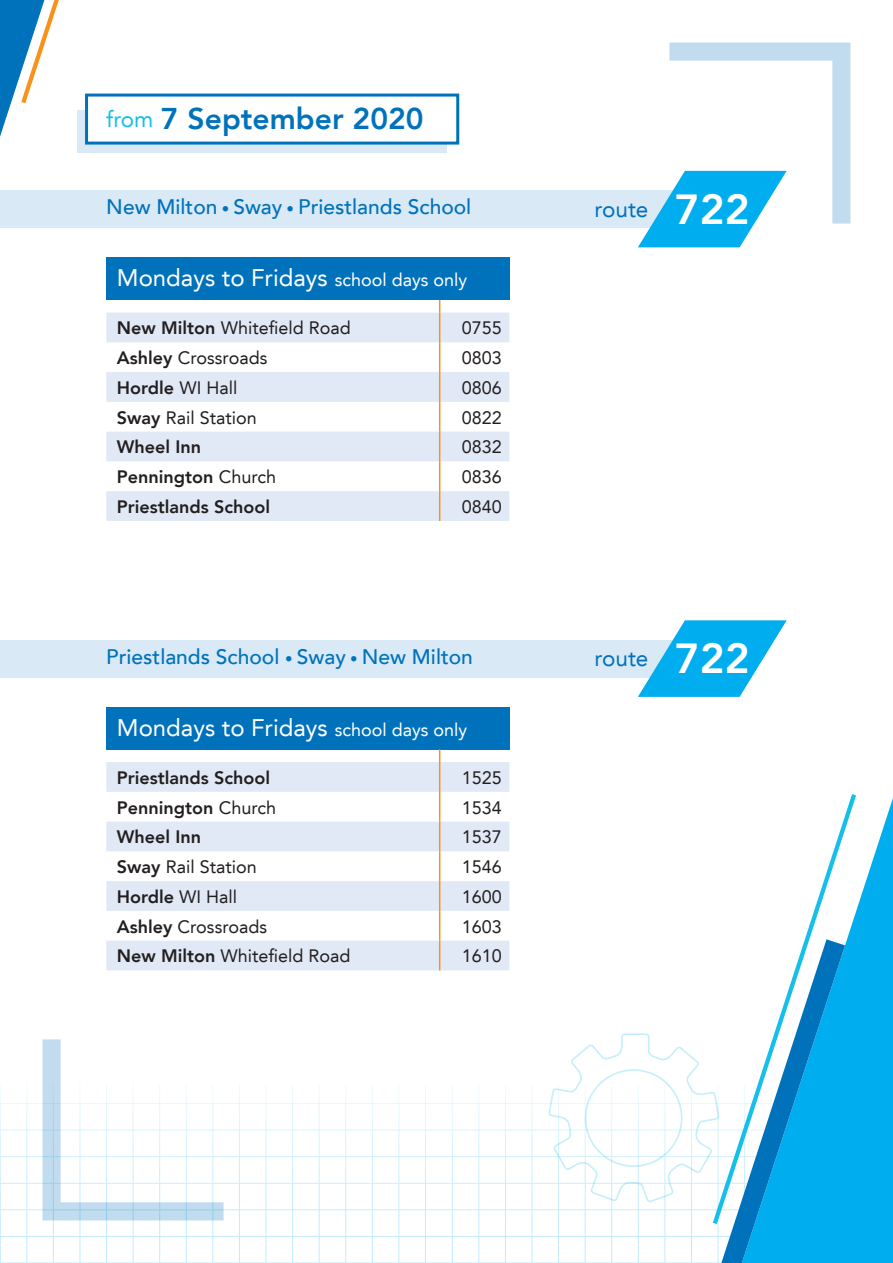
<style>
.page{position:relative;width:893px;height:1263px;background:#fff}
.page>*{position:absolute;margin:0;border:0;box-sizing:border-box;transform-origin:0 0}
.t1{font:800 30px "Avenir LT";color:#0072bc}
.t2{font:24px "Avenir LT";color:#fff}
.t3{font:22.5px "Avenir LT";color:#0072bc}
.t4{font:500 21px "Avenir LT";color:#0072bc}
.t5{font:18px "Avenir LT";color:#231f20}
.t6{font:800 18px "Avenir LT";color:#231f20}
.s1{font-weight:400;font-size:22.5px;color:#15bfe9}
.s2{font-size:15px}
.s3{font-size:18px}
.s4{font-weight:800}
.s5{font-weight:400}
.s6{font-weight:800;font-size:42px;color:#fff}
</style>
<div class="page">
<hr style="left:0;top:1103px;width:891px;height:1px;background:#00aeef">
<hr style="left:0;top:1130px;width:891px;height:1px;background:#00aeef">
<hr style="left:0;top:1156px;width:891px;height:1px;background:#00aeef">
<hr style="left:0;top:1183px;width:891px;height:1px;background:#00aeef">
<hr style="left:0;top:1209px;width:891px;height:1px;background:#00aeef">
<hr style="left:0;top:1236px;width:891px;height:1px;background:#00aeef">
<hr style="left:0;top:1262px;width:891px;height:1px;background:#00aeef">
<hr style="left:425px;top:1084px;width:1px;height:179px;background:#00aeef">
<hr style="left:399px;top:1084px;width:1px;height:179px;background:#00aeef">
<hr style="left:372px;top:1084px;width:1px;height:179px;background:#00aeef">
<hr style="left:345px;top:1084px;width:1px;height:179px;background:#00aeef">
<hr style="left:319px;top:1084px;width:1px;height:179px;background:#00aeef">
<hr style="left:292px;top:1084px;width:1px;height:179px;background:#00aeef">
<hr style="left:266px;top:1084px;width:1px;height:179px;background:#00aeef">
<hr style="left:239px;top:1084px;width:1px;height:179px;background:#00aeef">
<hr style="left:213px;top:1084px;width:1px;height:179px;background:#00aeef">
<hr style="left:186px;top:1084px;width:1px;height:179px;background:#00aeef">
<hr style="left:159px;top:1084px;width:1px;height:179px;background:#00aeef">
<hr style="left:133px;top:1084px;width:1px;height:179px;background:#00aeef">
<hr style="left:106px;top:1084px;width:1px;height:179px;background:#00aeef">
<hr style="left:80px;top:1084px;width:1px;height:179px;background:#00aeef">
<hr style="left:53px;top:1084px;width:1px;height:179px;background:#00aeef">
<hr style="left:27px;top:1084px;width:1px;height:179px;background:#00aeef">
<hr style="left:0;top:1084px;width:1px;height:179px;background:#00aeef">
<hr style="left:532px;top:1084px;width:1px;height:179px;background:#00aeef">
<hr style="left:505px;top:1084px;width:1px;height:179px;background:#00aeef">
<hr style="left:479px;top:1084px;width:1px;height:179px;background:#00aeef">
<hr style="left:452px;top:1084px;width:1px;height:179px;background:#00aeef">
<div style="left:0;top:190px;width:740px;height:38px;background:#d9e9f5"></div>
<div style="left:0;top:640px;width:740px;height:37px;background:#d9e9f5"></div>
<svg style="left:845px;top:798px;width:48px;height:465px;background:#1eb7f0"></svg>
<svg style="left:805px;top:794px;width:51px;height:430px"></svg>
<div style="left:106px;top:257px;width:403px;height:43px;background:#0072bc"></div>
<svg style="left:106px;top:313px;width:403px;height:208px;fill:#e1e9f6"></svg>
<svg style="left:439px;top:300px;width:1px;height:42px"></svg>
<hr style="left:439px;top:342px;width:1px;height:30px;background:#f7931d">
<hr style="left:439px;top:372px;width:1px;height:30px;background:#f7931d">
<hr style="left:439px;top:402px;width:1px;height:30px;background:#f7931d">
<svg style="left:439px;top:432px;width:1px;height:29px"></svg>
<hr style="left:439px;top:461px;width:1px;height:30px;background:#f7931d">
<hr style="left:439px;top:491px;width:1px;height:30px;background:#f7931d">
<div style="left:106px;top:707px;width:403px;height:42px;background:#0072bc"></div>
<svg style="left:106px;top:762px;width:403px;height:208px;fill:#e1e9f6"></svg>
<svg style="left:439px;top:749px;width:1px;height:13px"></svg>
<hr style="left:439px;top:762px;width:1px;height:30px;background:#f7931d">
<svg style="left:439px;top:792px;width:1px;height:29px"></svg>
<hr style="left:439px;top:821px;width:1px;height:30px;background:#f7931d">
<hr style="left:439px;top:851px;width:1px;height:30px;background:#f7931d">
<hr style="left:439px;top:881px;width:1px;height:30px;background:#f7931d">
<hr style="left:439px;top:911px;width:1px;height:30px;background:#f7931d">
<svg style="left:439px;top:941px;width:1px;height:29px"></svg>
<svg style="left:0;top:0;width:59px;height:137px"></svg>
<svg style="left:43px;top:1039px;width:181px;height:181px"></svg>
<svg style="left:548px;top:939px;width:297px;height:324px"></svg>
<div style="left:77px;top:111px;width:369px;height:42px;background:#d9e9f5"></div>
<div style="left:85px;top:94px;width:374px;height:51px;background:#fff;border:3px solid #0072bc"></div>
<svg style="left:638px;top:43px;width:212px;height:204px"></svg>
<svg style="left:638px;top:620px;width:149px;height:77px"></svg>
<h1 class="t1" style="left:106px;top:101px;width:319px"><span class="s1">from</span> 7 September 2020</h1>
<p class="t4" style="left:106px;top:195px;width:366px">New Milton <span class="s2">•</span> Sway <span class="s2">•</span> Priestlands School</p>
<h2 class="t2" style="left:117px;top:264px;width:352px">Mondays to Fridays <span class="s3">school days only</span></h2>
<p class="t5" style="left:117px;top:318px;width:236px"><span class="s4">New Milton</span> Whitefield Road</p>
<p class="t5" style="left:462px;top:318px;width:42px">0755</p>
<p class="t5" style="left:117px;top:347px;width:152px"><span class="s4">Ashley</span> Crossroads</p>
<p class="t5" style="left:462px;top:347px;width:42px">0803</p>
<p class="t6" style="left:117px;top:377px;width:122px">Hordle <span class="s5">WI Hall</span></p>
<p class="t5" style="left:462px;top:377px;width:42px">0806</p>
<p class="t5" style="left:117px;top:407px;width:142px"><span class="s4">Sway</span> Rail Station</p>
<p class="t5" style="left:462px;top:407px;width:42px">0822</p>
<p class="t6" style="left:117px;top:436px;width:86px">Wheel Inn</p>
<p class="t5" style="left:462px;top:437px;width:42px">0832</p>
<p class="t6" style="left:117px;top:466px;width:161px">Pennington <span class="s5">Church</span></p>
<p class="t5" style="left:462px;top:466px;width:42px">0836</p>
<p class="t6" style="left:117px;top:496px;width:155px">Priestlands School</p>
<p class="t5" style="left:462px;top:496px;width:42px">0840</p>
<p class="t4" style="left:106px;top:644px;width:368px">Priestlands School <span class="s2">•</span> Sway <span class="s2">•</span> New Milton</p>
<h2 class="t2" style="left:117px;top:713px;width:352px">Mondays to Fridays <span class="s3">school days only</span></h2>
<p class="t6" style="left:117px;top:767px;width:155px">Priestlands School</p>
<p class="t5" style="left:462px;top:767px;width:42px">1525</p>
<p class="t6" style="left:117px;top:797px;width:161px">Pennington <span class="s5">Church</span></p>
<p class="t5" style="left:462px;top:797px;width:42px">1534</p>
<p class="t6" style="left:117px;top:826px;width:86px">Wheel Inn</p>
<p class="t5" style="left:462px;top:826px;width:42px">1537</p>
<p class="t5" style="left:117px;top:856px;width:142px"><span class="s4">Sway</span> Rail Station</p>
<p class="t5" style="left:462px;top:856px;width:42px">1546</p>
<p class="t6" style="left:117px;top:886px;width:122px">Hordle <span class="s5">WI Hall</span></p>
<p class="t5" style="left:462px;top:886px;width:42px">1600</p>
<p class="t5" style="left:117px;top:916px;width:152px"><span class="s4">Ashley</span> Crossroads</p>
<p class="t5" style="left:462px;top:916px;width:42px">1603</p>
<p class="t5" style="left:117px;top:946px;width:235px"><span class="s4">New Milton</span> Whitefield Road</p>
<p class="t5" style="left:462px;top:946px;width:42px">1610</p>
<p class="t3" style="left:595px;top:196px;width:156px">route <span class="s6">722</span></p>
<p class="t3" style="left:595px;top:645px;width:156px">route <span class="s6">722</span></p>
</div>
